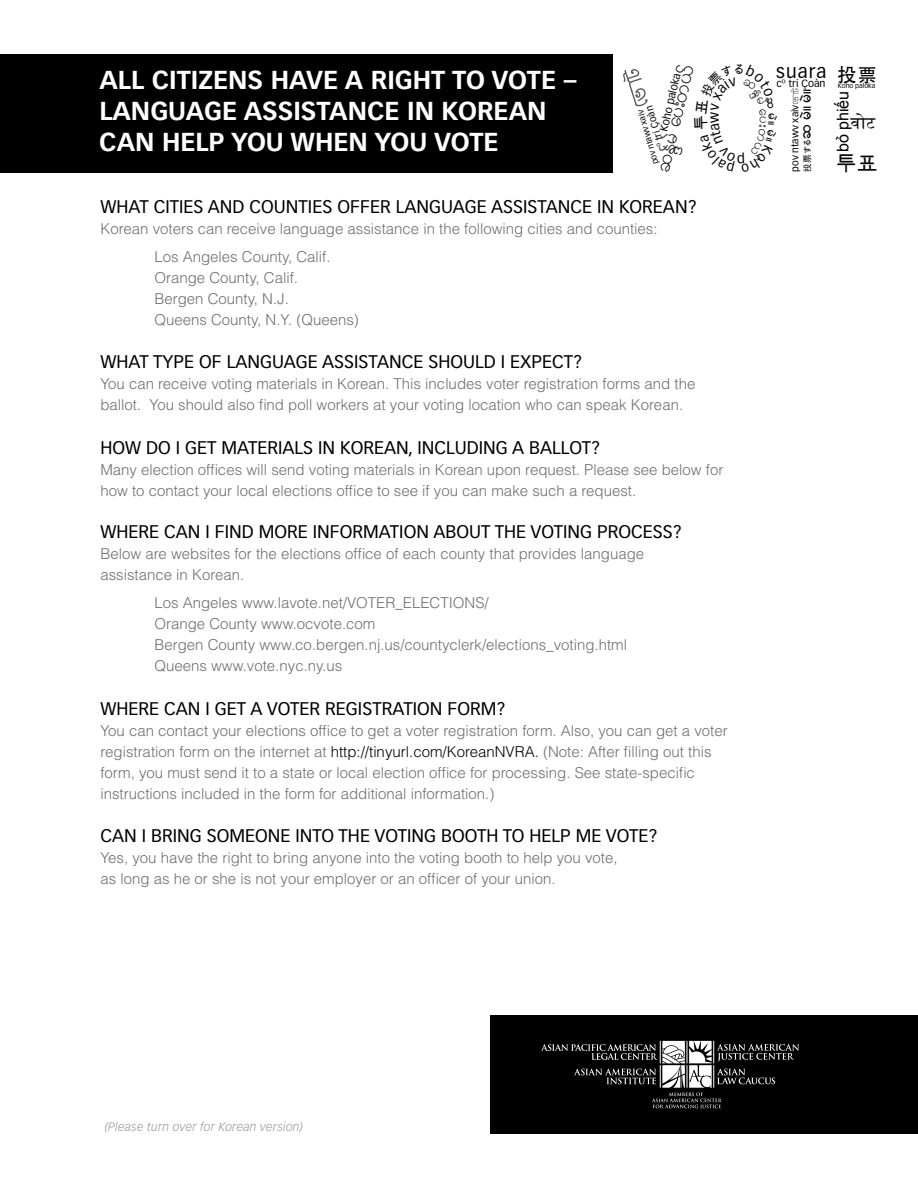
<style>
.page{position:relative;width:918px;height:1188px;background:#fff}
.page>*{position:absolute;margin:0;border:0;box-sizing:border-box;transform-origin:0 0}
.t1{font:25.65px "Wwin Burmese";color:#000}
.t2{font:700 25.5px/30.6px "Vectora LH";color:#fff}
.t3{font:21px "Arial Unicode MS";color:#000}
.t4{font:19.05px "Adobe Heiti Std";color:#000}
.t5{font:18.45px "Vectora LH";color:#000}
.t6{font:18px "Vectora LH";color:#000}
.t7{font:17.55px "Arial Unicode MS";color:#000}
.t8{font:16.05px "Arial";color:#000}
.t9{font:300 15px/21px "Helvetica";color:#6d6e71}
.t10{font:13.35px "Ayar";color:#000}
.t11{font:italic 300 12px "Vectora LH";letter-spacing:.02em;color:#939598}
.t12{font:10.8px "Vectora LH";color:#000}
.t13{font:10.35px "Vectora LH";color:#000}
.t14{font:9.9px "Vectora LH";color:#000}
.t15{font:9.75px "Vectora LH";color:#000}
.t16{font:8.7px "Sim Hei";color:#000}
.t17{font:8.25px "Vectora LH";color:#000}
.t18{font:6.75px "Vectora LH";color:#000}
.s1{color:#000}
</style>
<div class="page">
<svg style="left:623px;top:69px;width:25px;height:37px"></svg>
<svg style="left:791px;top:88px;width:8px;height:16px"></svg>
<div style="left:0;top:54px;width:612px;height:119px;background:#000"></div>
<div style="left:491px;top:1015px;width:427px;height:119px;background:#000"></div>
<svg style="left:541px;top:1041px;width:258px;height:68px"></svg>
<h2 class="t2" style="left:99px;top:65px;width:479px">ALL CITIZENS HAVE A RIGHT TO VOTE –<br>LANGUAGE ASSISTANCE IN KOREAN<br>CAN HELP YOU WHEN YOU VOTE</h2>
<h1 class="t1" style="left:649px;top:168px;width:110px;rotate:-76deg">qENrJ ay;w,f</h1>
<p class="t12" style="left:657px;top:130px;width:63px;rotate:-77deg">KOHO PALOKA</p>
<p class="t15" style="left:657px;top:153px;width:50px;rotate:-107deg">Cº TRI ÇOÀN</p>
<p class="t17" style="left:651px;top:165px;width:57px;rotate:-106deg">POV NTAWV XAIV</p>
<p class="t6" style="left:100px;top:196px;width:598px">WHAT CITIES AND COUNTIES OFFER LANGUAGE ASSISTANCE IN KOREAN?</p>
<p class="t9" style="left:154px;top:214px;width:505px;line-height:27.8px;text-indent:-54px">Korean voters can receive language assistance in the following cities and counties:<br>Los Angeles County, Calif.</p>
<p class="t9" style="left:154px;top:266px;width:206px">Orange County, Calif.<br>Bergen County, N.J.<br>Queens County, N.Y. (Queens)</p>
<p class="t6" style="left:100px;top:351px;width:484px">WHAT TYPE OF LANGUAGE ASSISTANCE SHOULD I EXPECT?</p>
<p class="t9" style="left:100px;top:373px;width:596px">You can receive voting materials in Korean. This includes voter registration forms and the ballot. You should also find poll workers at your voting location who can speak Korean.</p>
<p class="t6" style="left:100px;top:437px;width:502px">HOW DO I GET MATERIALS IN KOREAN, INCLUDING A BALLOT?</p>
<p class="t9" style="left:100px;top:458px;width:625px">Many election offices will send voting materials in Korean upon request. Please see below for how to contact your local elections office to see if you can make such a request.</p>
<p class="t6" style="left:100px;top:521px;width:583px">WHERE CAN I FIND MORE INFORMATION ABOUT THE VOTING PROCESS?</p>
<p class="t9" style="left:100px;top:543px;width:545px">Below are websites for the elections office of each county that provides language assistance in Korean.</p>
<p class="t9" style="left:154px;top:592px;width:474px">Los Angeles www.lavote.net/VOTER_ELECTIONS/<br>Orange County www.ocvote.com<br>Bergen County www.co.bergen.nj.us/countyclerk/elections_voting.html Queens www.vote.nyc.ny.us</p>
<p class="t6" style="left:100px;top:698px;width:407px">WHERE CAN I GET A VOTER REGISTRATION FORM?</p>
<p class="t9" style="left:100px;top:719px;width:629px">You can contact your elections office to get a voter registration form. Also, you can get a voter registration form on the internet at <span class="s1">http://tinyurl.com/KoreanNVRA.</span> (Note: After filling out this form, you must send it to a state or local election office for processing. See state-specific instructions included in the form for additional information.)</p>
<p class="t6" style="left:100px;top:825px;width:559px">CAN I BRING SOMEONE INTO THE VOTING BOOTH TO HELP ME VOTE?</p>
<p class="t9" style="left:100px;top:847px;width:519px">Yes, you have the right to bring anyone into the voting booth to help you vote, as long as he or she is not your employer or an officer of your union.</p>
<p class="t5" style="left:776px;top:60px;width:52px">SUARA</p>
<p class="t14" style="left:789px;top:172px;width:68px;rotate:-90deg">POV NTAWV XAIV</p>
<p class="t13" style="left:777px;top:77px;width:50px">Cº TRI ÇOÀN</p>
<p class="t10" style="left:798px;top:139px;width:54px;rotate:-90deg">ဆ မဲ။ မဲ။</p>
<p class="t16" style="left:803px;top:172px;width:35px;rotate:-90deg">投票する</p>
<p class="t4" style="left:837px;top:64px;width:41px">投票</p>
<p class="t8" style="left:832px;top:152px;width:63px;rotate:-90deg">bỏ phiếu</p>
<p class="t18" style="left:838px;top:82px;width:39px">KOHO PALOKA</p>
<p class="t7" style="left:850px;top:110px;width:26px">वोट</p>
<h3 class="t3" style="left:836px;top:149px;width:43px">투표</h3>
<p class="t11" style="left:105px;top:1120px;width:200px">(Please turn over for Korean version)</p>
</div>
